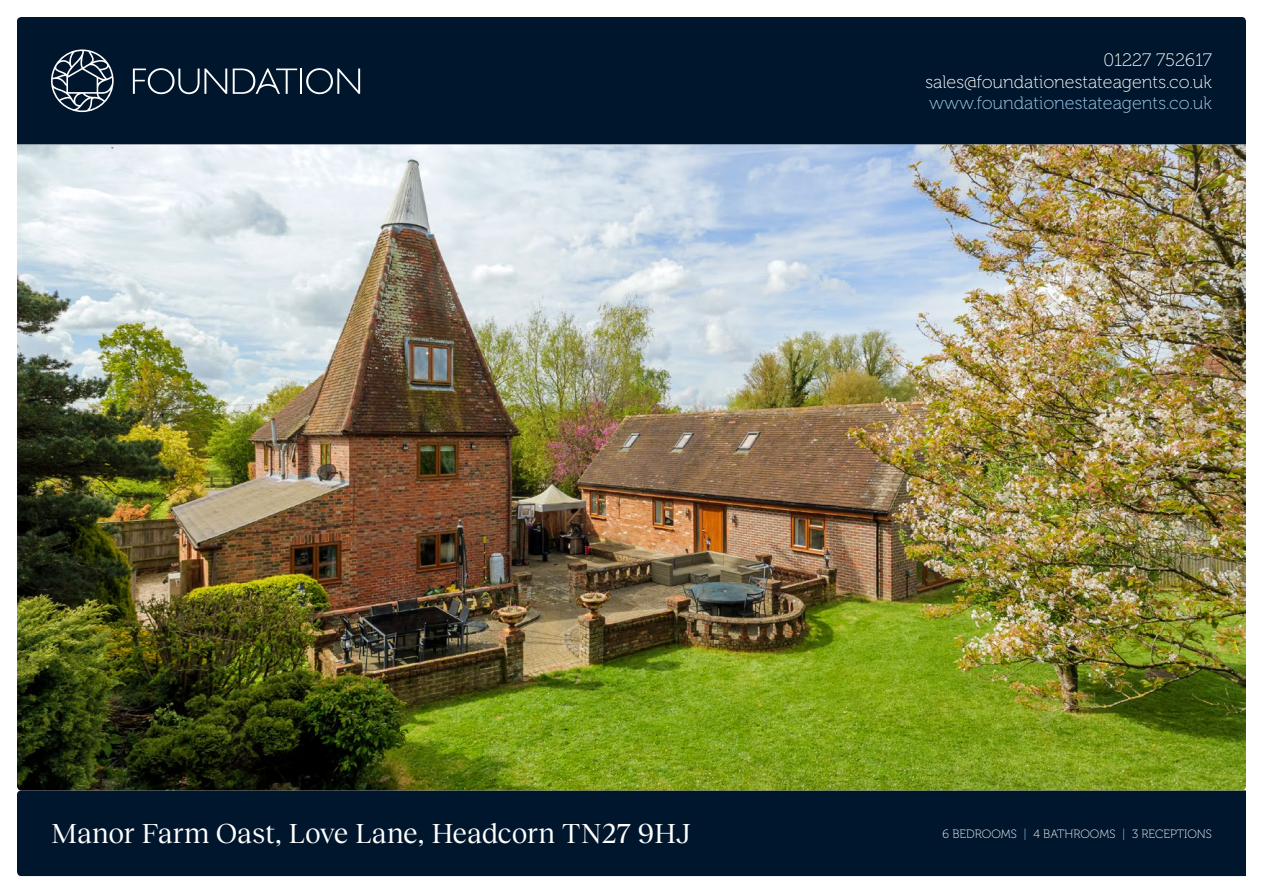
<style>
.page{position:relative;width:1263px;height:893px;background:#fff}
.page>*{position:absolute;margin:0;border:0;box-sizing:border-box;transform-origin:0 0}
.t1{font:28.5px "Reckless Neue";color:#fff}
.t2{font:18px/21.6px "Museo 100";color:#fff;text-align:right}
.t3{font:18px "Museo 100";color:#a7cfee}
.t4{font:12px "Museo 100";color:#fff}
.s1{color:#a7cfee}
</style>
<div class="page">
<div style="left:17px;top:790px;width:1229px;height:86px;background:#00162c"></div>
<div style="left:17px;top:17px;width:1229px;height:128px;background:#00162c"></div>
<hr style="left:300px;top:69px;width:2px;height:25px;background:#fff">
<svg style="left:233px;top:68px;width:64px;height:26px;background:#354658"></svg>
<svg style="left:133px;top:68px;width:94px;height:26px;background:#334556"></svg>
<svg style="left:306px;top:68px;width:54px;height:26px"></svg>
<svg style="left:51px;top:49px;width:63px;height:63px;background:#3e4f5f"></svg>
<img style="left:17px;top:145px;width:1229px;height:645px">
<p class="t2" style="left:925px;top:50px;width:288px">01227 752617 sales@foundationestateagents.co.uk</p>
<p class="t3" style="left:929px;top:94px;width:284px">www.foundationestateagents.co.uk</p>
<h1 class="t1" style="left:51px;top:813px;width:642px">Manor Farm Oast, Love Lane, Headcorn TN27 9HJ</h1>
<p class="t4" style="left:942px;top:827px;width:271px">6 BEDROOMS <span class="s1">|</span> 4 BATHROOMS <span class="s1">|</span> 3 RECEPTIONS</p>
</div>
